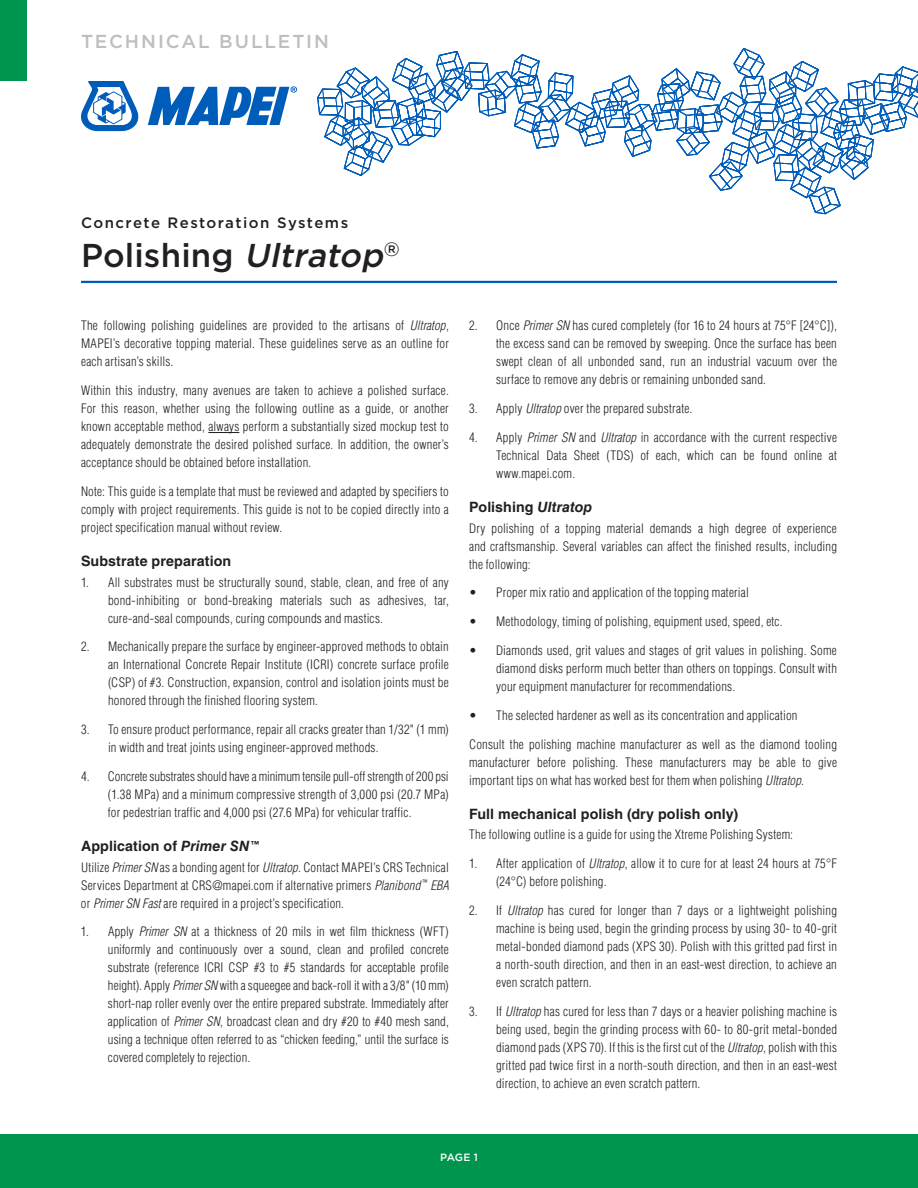
<style>
.page{position:relative;width:918px;height:1188px;background:#fff}
.page>*{position:absolute;margin:0;border:0;box-sizing:border-box;transform-origin:0 0}
.t1{font:500 33px "Gotham HTF";letter-spacing:.005em;color:#231f20}
.t2{font:500 18.75px "Gotham HTF";letter-spacing:.1em;color:#bcbec0}
.t3{font:500 15px "Gotham HTF";letter-spacing:.095em;color:#231f20}
.t4{font:700 14.25px "Helvetica LT Std";letter-spacing:.005em;color:#231f20}
.t5{font:300 condensed 12.75px/18px "Helvetica LT Std";letter-spacing:.02em;color:#231f20;text-align:justify}
.t6{font:500 10.5px "Gotham HTF";color:#fff}
.s1{font-style:italic}
</style>
<div class="page">
<hr style="left:208px;top:432px;width:31px;height:1px;background:#231f20">
<svg style="left:81px;top:81px;width:58px;height:50px"></svg>
<svg style="left:148px;top:86px;width:149px;height:39px"></svg>
<div style="left:0;top:0;width:27px;height:81px;background:#00954e"></div>
<hr style="left:81px;top:281px;width:756px;height:2px;background:#005cb9">
<div style="left:0;top:1134px;width:918px;height:54px;background:#00954e"></div>
<svg style="left:317px;top:48px;width:601px;height:166px"></svg>
<h2 class="t2" style="left:81px;top:31px;width:249px">TECHNICAL BULLETIN</h2>
<p class="t3" style="left:81px;top:215px;width:269px">Concrete Restoration Systems</p>
<h1 class="t1" style="left:81px;top:237px;width:320px">Polishing <span class="s1">Ultratop</span><sup>®</sup></h1>
<p class="t5" style="left:81px;top:317px;width:369px">The following polishing guidelines are provided to the artisans of <span class="s1">Ultratop</span>, MAPEI’s decorative topping material. These guidelines serve as an outline for each artisan’s skills.</p>
<p class="t5" style="left:81px;top:382px;width:369px">Within this industry, many avenues are taken to achieve a polished surface.<br>For this reason, whether using the following outline as a guide, or another known acceptable method, always perform a substantially sized mockup test to adequately demonstrate the desired polished surface. In addition, the owner’s acceptance should be obtained before installation.</p>
<p class="t5" style="left:81px;top:482px;width:369px">Note: This guide is a template that must be reviewed and adapted by specifiers to comply with project requirements. This guide is not to be copied directly into a project specification manual without review.</p>
<p class="t4" style="left:81px;top:553px;width:152px">Substrate preparation</p>
<p class="t5" style="left:108px;top:573px;width:342px;text-indent:-27px">1. All substrates must be structurally sound, stable, clean, and free of any bond-inhibiting or bond-breaking materials such as adhesives, tar, cure-and-seal compounds, curing compounds and mastics.</p>
<p class="t5" style="left:108px;top:638px;width:342px;text-indent:-27px">2. Mechanically prepare the surface by engineer-approved methods to obtain an International Concrete Repair Institute (ICRI) concrete surface profile (CSP) of #3. Construction, expansion, control and isolation joints must be honored through the finished flooring system.</p>
<p class="t5" style="left:108px;top:721px;width:342px;text-indent:-27px">3. To ensure product performance, repair all cracks greater than 1/32" (1 mm) in width and treat joints using engineer-approved methods.</p>
<p class="t5" style="left:108px;top:767px;width:342px;text-indent:-27px">4. Concrete substrates should have a minimum tensile pull-off strength of 200 psi (1.38 MPa) and a minimum compressive strength of 3,000 psi (20.7 MPa) for pedestrian traffic and 4,000 psi (27.6 MPa) for vehicular traffic.</p>
<p class="t4" style="left:81px;top:838px;width:180px">Application of <span class="s1">Primer SN</span> <sup>™</sup></p>
<p class="t5" style="left:81px;top:858px;width:369px">Utilize <span class="s1">Primer SN</span> as a bonding agent for <span class="s1">Ultratop</span>. Contact MAPEI’s CRS Technical Services Department at CRS@mapei.com if alternative primers <span class="s1">Planibond</span> <sup>™</sup> <span class="s1">EBA </span>or <span class="s1">Primer SN Fast</span> are required in a project’s specification.</p>
<p class="t5" style="left:108px;top:923px;width:342px;text-indent:-27px">1. Apply <span class="s1">Primer SN</span> at a thickness of 20 mils in wet film thickness (WFT) uniformly and continuously over a sound, clean and profiled concrete substrate (reference ICRI CSP #3 to #5 standards for acceptable profile height). Apply <span class="s1">Primer SN</span> with a squeegee and back-roll it with a 3/8" (10 mm) short-nap roller evenly over the entire prepared substrate. Immediately after application of <span class="s1">Primer SN</span>, broadcast clean and dry #20 to #40 mesh sand, using a technique often referred to as “chicken feeding,” until the surface is covered completely to rejection.</p>
<p class="t5" style="left:496px;top:317px;width:342px;text-indent:-27px">2. Once <span class="s1">Primer SN</span> has cured completely (for 16 to 24 hours at 75°F [24°C]), the excess sand can be removed by sweeping. Once the surface has been swept clean of all unbonded sand, run an industrial vacuum over the surface to remove any debris or remaining unbonded sand.</p>
<p class="t5" style="left:469px;top:400px;width:225px">3. Apply <span class="s1">Ultratop</span> over the prepared substrate.</p>
<p class="t5" style="left:496px;top:428px;width:342px;text-indent:-27px">4. Apply <span class="s1">Primer SN</span> and <span class="s1">Ultratop</span> in accordance with the current respective Technical Data Sheet (TDS) of each, which can be found online at www.mapei.com.</p>
<p class="t4" style="left:469px;top:499px;width:125px">Polishing <span class="s1">Ultratop</span></p>
<p class="t5" style="left:469px;top:519px;width:369px">Dry polishing of a topping material demands a high degree of experience and craftsmanship. Several variables can affect the finished results, including the following:</p>
<p class="t5" style="left:469px;top:584px;width:281px">• Proper mix ratio and application of the topping material</p>
<p class="t5" style="left:469px;top:613px;width:315px">• Methodology, timing of polishing, equipment used, speed, etc.</p>
<p class="t5" style="left:496px;top:641px;width:342px;text-indent:-27px">• Diamonds used, grit values and stages of grit values in polishing. Some diamond disks perform much better than others on toppings. Consult with your equipment manufacturer for recommendations.</p>
<p class="t5" style="left:469px;top:706px;width:330px">• The selected hardener as well as its concentration and application</p>
<p class="t5" style="left:469px;top:735px;width:369px">Consult the polishing machine manufacturer as well as the diamond tooling manufacturer before polishing. These manufacturers may be able to give important tips on what has worked best for them when polishing <span class="s1">Ultratop</span>.</p>
<p class="t4" style="left:469px;top:805px;width:271px">Full mechanical polish (dry polish only)</p>
<p class="t5" style="left:469px;top:825px;width:325px">The following outline is a guide for using the Xtreme Polishing System:</p>
<p class="t5" style="left:496px;top:854px;width:342px;text-indent:-27px">1. After application of <span class="s1">Ultratop</span>, allow it to cure for at least 24 hours at 75°F (24°C) before polishing.</p>
<p class="t5" style="left:496px;top:901px;width:342px;text-indent:-27px">2. If <span class="s1">Ultratop</span> has cured for longer than 7 days or a lightweight polishing machine is being used, begin the grinding process by using 30- to 40-grit metal-bonded diamond pads (XPS 30). Polish with this gritted pad first in a north-south direction, and then in an east-west direction, to achieve an even scratch pattern.</p>
<p class="t5" style="left:496px;top:1002px;width:342px;text-indent:-27px">3. If <span class="s1">Ultratop</span> has cured for less than 7 days or a heavier polishing machine is being used, begin the grinding process with 60- to 80-grit metal-bonded diamond pads (XPS 70). If this is the first cut of the <span class="s1">Ultratop</span>, polish with this gritted pad twice first in a north-south direction, and then in an east-west direction, to achieve an even scratch pattern.</p>
<p class="t6" style="left:440px;top:1151px;width:39px">PAGE 1</p>
</div>
